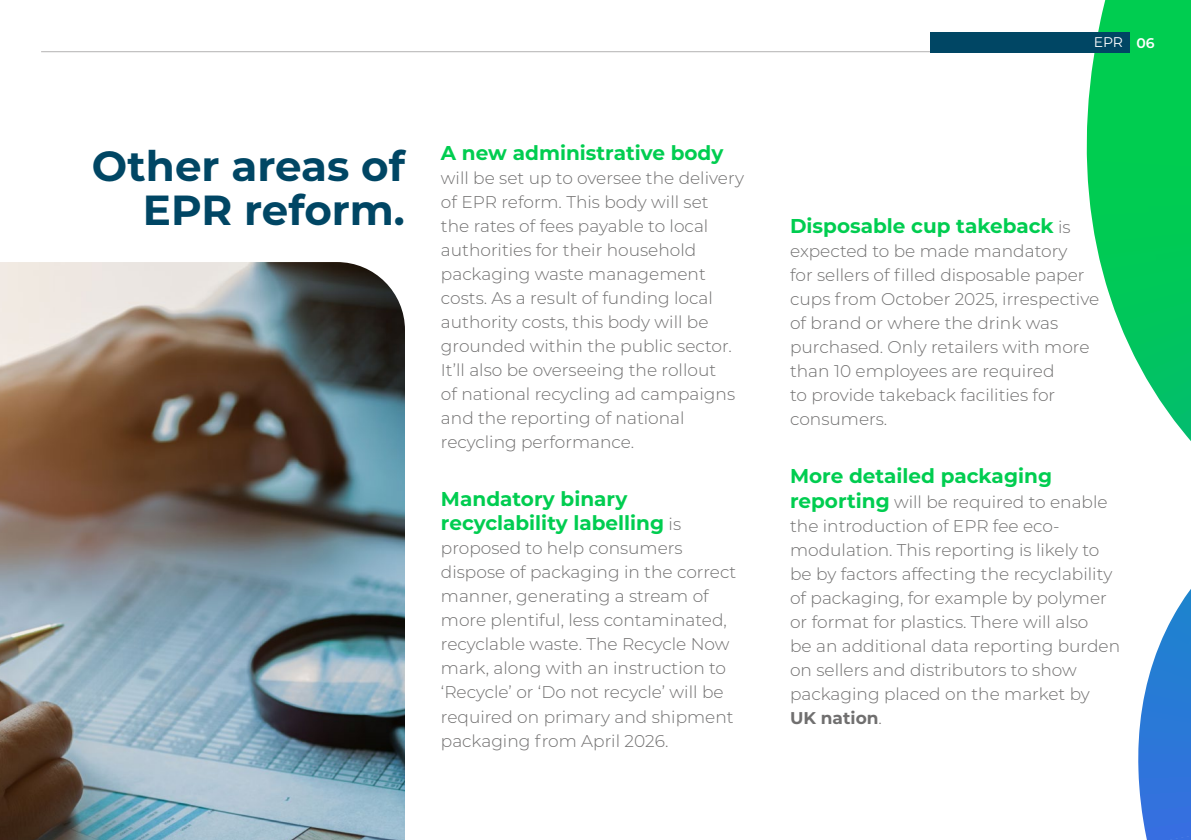
<style>
.page{position:relative;width:1191px;height:840px;background:#fff}
.page>*{position:absolute;margin:0;border:0;box-sizing:border-box;transform-origin:0 0}
.t1{font:700 42px/44px "Montserrat";color:#004664;text-align:right}
.t2{font:700 20px/24px "Montserrat";color:#00cd50}
.t3{font:300 17px/24px "Montserrat";color:#706f6f}
.t4{font:14px "Montserrat";color:#fff}
.s1{font-weight:300;font-size:17px;color:#706f6f}
.s2{font-weight:600}
.s3{font-weight:700;font-size:20px;color:#00cd50}
.s4{font-weight:700}
</style>
<div class="page">
<img style="left:0;top:262px;width:405px;height:577px">
<hr style="left:41px;top:51px;width:1089px;height:1px;background:#b3b2b2">
<svg style="left:1138px;top:589px;width:53px;height:250px"></svg>
<svg style="left:1086px;top:0;width:105px;height:441px"></svg>
<div style="left:930px;top:32px;width:200px;height:20px;background:#004664"></div>
<h1 class="t1" style="left:92px;top:142px;width:315px">Other areas of<br>EPR reform.</h1>
<p class="t2" style="left:441px;top:140px;width:284px">A new administrative body</p>
<p class="t3" style="left:441px;top:165px;width:304px">will be set up to oversee the delivery of EPR reform. This body will set<br>the rates of fees payable to local authorities for their household packaging waste management costs. As a result of funding local authority costs, this body will be grounded within the public sector.<br>It’ll also be overseeing the rollout<br>of national recycling ad campaigns and the reporting of national recycling performance.</p>
<p class="t2" style="left:441px;top:486px;width:242px">Mandatory binary recyclability labelling <span class="s1">is</span></p>
<p class="t3" style="left:441px;top:535px;width:297px">proposed to help consumers dispose of packaging in the correct manner, generating a stream of more plentiful, less contaminated, recyclable waste. The Recycle Now mark, along with an instruction to ‘Recycle’ or ‘Do not recycle’ will be required on primary and shipment packaging from April 2026.</p>
<p class="t4" style="left:1094px;top:32px;width:62px">EPR <span class="s2">06</span></p>
<p class="t2" style="left:790px;top:213px;width:282px">Disposable cup takeback <span class="s1">is</span></p>
<p class="t3" style="left:790px;top:238px;width:311px">expected to be made mandatory<br>for sellers of filled disposable paper cups from October 2025, irrespective of brand or where the drink was purchased. Only retailers with more than 10 employees are required<br>to provide takeback facilities for consumers.</p>
<p class="t2" style="left:790px;top:463px;width:263px">More detailed packaging</p>
<p class="t3" style="left:790px;top:488px;width:331px"><span class="s3">reporting</span> will be required to enable the introduction of EPR fee eco&shy;modulation. This reporting is likely to be by factors affecting the recyclability of packaging, for example by polymer or format for plastics. There will also<br>be an additional data reporting burden on sellers and distributors to show packaging placed on the market by <span class="s4">UK nation</span>.</p>
</div>
